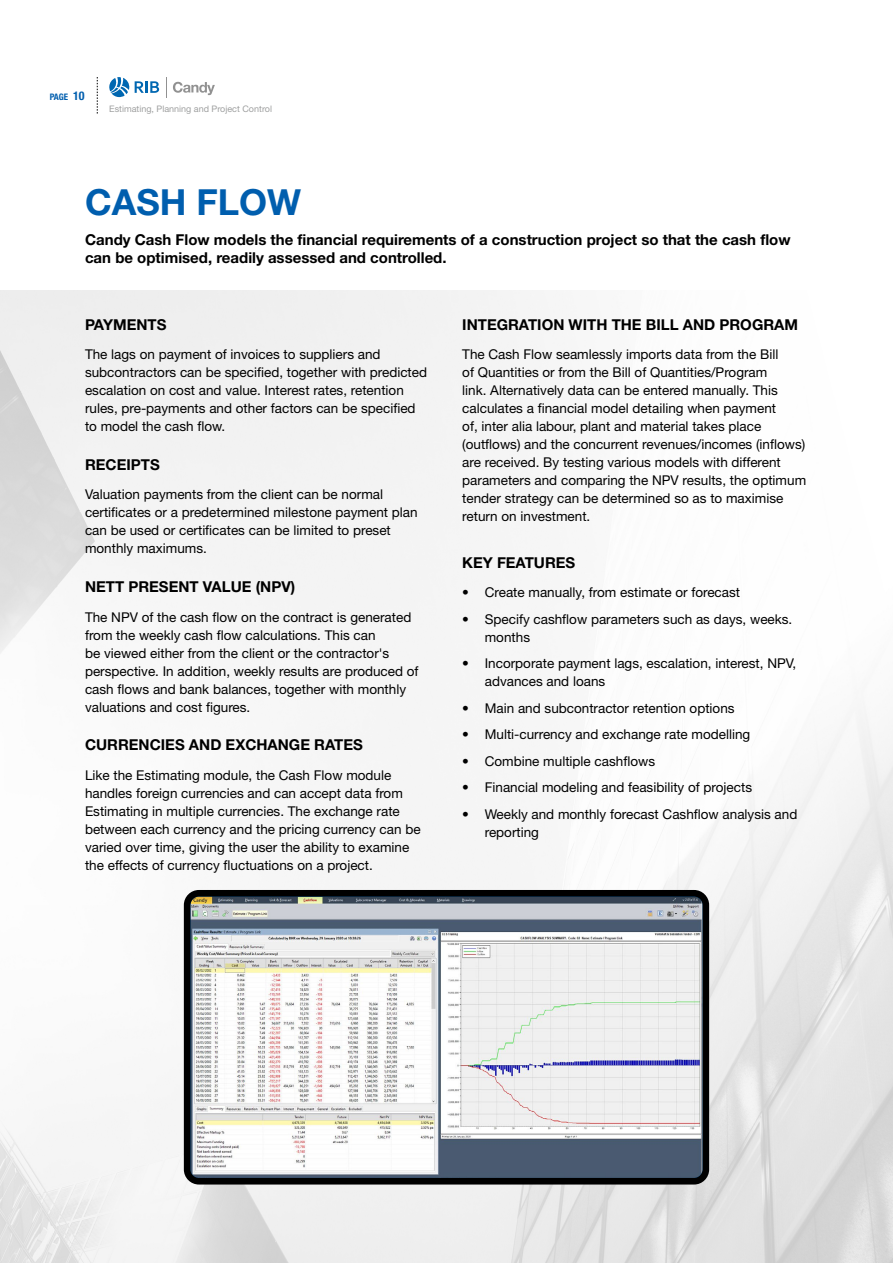
<style>
.page{position:relative;width:893px;height:1263px;background:#fff}
.page>*{position:absolute;margin:0;border:0;box-sizing:border-box;transform-origin:0 0}
.t1{font:700 36px "Helvetica Neue LT Pro";color:#005eae}
.t2{font:700 15px/18px "Helvetica Neue LT Pro";color:#000}
.t3{font:13.5px/18px "Helvetica Neue LT Pro";color:#000}
.t4{font:9px "Helvetica Neue LT Pro";color:#9fa0a0}
.t5{font:700 condensed 9px "Helvetica Neue LT Pro";color:#005eae}
.s1{font-size:12px}
</style>
<div class="page">
<svg style="left:109px;top:77px;width:50px;height:20px"></svg>
<svg style="left:166px;top:77px;width:1px;height:20px"></svg>
<svg style="left:173px;top:82px;width:42px;height:13px"></svg>
<img style="left:0;top:291px;width:893px;height:972px">
<img style="left:192px;top:898px;width:509px;height:278px">
<div style="left:184px;top:890px;width:525px;height:294px;border:7px solid #000;border-radius:12px"></div>
<svg style="left:97px;top:77px;width:1px;height:37px"></svg>
<p class="t5" style="left:50px;top:91px;width:36px">PAGE <span class="s1">10</span></p>
<p class="t4" style="left:109px;top:103px;width:164px">Estimating, Planning and Project Control</p>
<h1 class="t1" style="left:85px;top:180px;width:218px">CASH FLOW</h1>
<p class="t2" style="left:85px;top:230px;width:707px">Candy Cash Flow models the financial requirements of a construction project so that the cash flow can be optimised, readily assessed and controlled.</p>
<p class="t2" style="left:85px;top:315px;width:83px">PAYMENTS</p>
<p class="t3" style="left:85px;top:345px;width:344px">The lags on payment of invoices to suppliers and subcontractors can be specified, together with predicted escalation on cost and value. Interest rates, retention rules, pre-payments and other factors can be specified to model the cash flow.</p>
<p class="t2" style="left:85px;top:455px;width:76px">RECEIPTS</p>
<p class="t3" style="left:85px;top:485px;width:334px">Valuation payments from the client can be normal certificates or a predetermined milestone payment plan can be used or certificates can be limited to preset monthly maximums.</p>
<p class="t2" style="left:85px;top:577px;width:212px">NETT PRESENT VALUE (NPV)</p>
<p class="t3" style="left:85px;top:607px;width:335px">The NPV of the cash flow on the contract is generated from the weekly cash flow calculations. This can<br>be viewed either from the client or the contractor's perspective. In addition, weekly results are produced of cash flows and bank balances, together with monthly valuations and cost figures.</p>
<p class="t2" style="left:85px;top:736px;width:279px">CURRENCIES AND EXCHANGE RATES</p>
<p class="t3" style="left:85px;top:766px;width:337px">Like the Estimating module, the Cash Flow module handles foreign currencies and can accept data from Estimating in multiple currencies. The exchange rate between each currency and the pricing currency can be varied over time, giving the user the ability to examine the effects of currency fluctuations on a project.</p>
<p class="t2" style="left:462px;top:315px;width:337px">INTEGRATION WITH THE BILL AND PROGRAM</p>
<p class="t3" style="left:462px;top:345px;width:345px">The Cash Flow seamlessly imports data from the Bill<br>of Quantities or from the Bill of Quantities/Program<br>link. Alternatively data can be entered manually. This calculates a financial model detailing when payment<br>of, inter alia labour, plant and material takes place (outflows) and the concurrent revenues/incomes (inflows) are received. By testing various models with different parameters and comparing the NPV results, the optimum tender strategy can be determined so as to maximise return on investment.</p>
<p class="t2" style="left:462px;top:553px;width:115px">KEY FEATURES</p>
<p class="t3" style="left:462px;top:583px;width:279px">• Create manually, from estimate or forecast</p>
<p class="t3" style="left:485px;top:610px;width:309px;text-indent:-23px">• Specify cashflow parameters such as days, weeks. months</p>
<p class="t3" style="left:485px;top:654px;width:313px;text-indent:-23px">• Incorporate payment lags, escalation, interest, NPV, advances and loans</p>
<p class="t3" style="left:462px;top:699px;width:274px">• Main and subcontractor retention options</p>
<p class="t3" style="left:462px;top:725px;width:290px">• Multi-currency and exchange rate modelling</p>
<p class="t3" style="left:462px;top:752px;width:194px">• Combine multiple cashflows</p>
<p class="t3" style="left:462px;top:778px;width:291px">• Financial modeling and feasibility of projects</p>
<p class="t3" style="left:485px;top:805px;width:314px;text-indent:-23px">• Weekly and monthly forecast Cashflow analysis and reporting</p>
</div>
